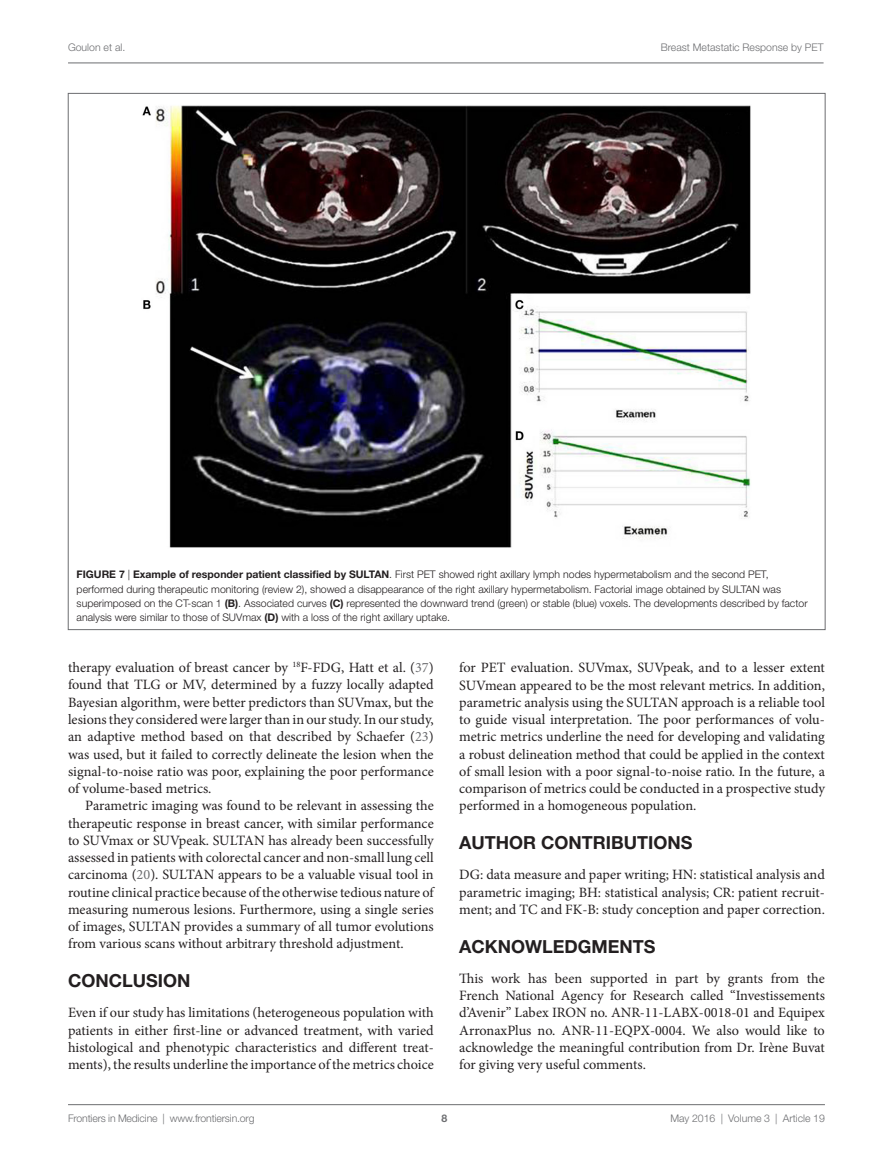
<style>
.page{position:relative;width:893px;height:1170px;background:#fff}
.page>*{position:absolute;margin:0;border:0;box-sizing:border-box;transform-origin:0 0}
.t1{font:700 18px "Helvetica Neue LT Std";color:#231f20}
.t2{font:14.25px/17.2px "Minion Pro";color:#231f20;text-align:justify}
.t3{font:300 10.5px/14.2px "Helvetica Neue LT Std";color:#231f20}
.t4{font:300 10.5px "Helvetica Neue LT Std";color:#6c6d70}
.t5{font:700 10.5px "Helvetica Neue LT Std";color:#6c6d70}
.s1{font-weight:700}
.s2{color:#6c6d70}
</style>
<div class="page">
<hr style="left:68px;top:63px;width:756px;height:1px;background:#6c6d70">
<hr style="left:68px;top:1104px;width:757px;height:1px;background:#6c6d70">
<img style="left:142px;top:105px;width:609px;height:443px">
<p class="t4" style="left:68px;top:41px;width:59px">Goulon et al.</p>
<p class="t4" style="left:661px;top:41px;width:164px">Breast Metastatic Response by PET</p>
<p class="t3" style="left:77px;top:567px;width:732px"><span class="s1">FIG URE 7</span> | <span class="s1">Example of responder patient classified by SULTAN</span> . First PET showed right axillary lymph nodes hypermetabolism and the second PET, performed during therapeutic monitoring (review 2), showed a disappearance of the right axillary hypermetabolism. Factorial image obtained by SULTAN was superimposed on the CT-scan 1 <span class="s1">(B)</span>. Associated curves <span class="s1">(C)</span> represented the downward trend (green) or stable (blue) voxels. The developments described by factor analysis were similar to those of SUVmax <span class="s1">(D)</span> with a loss of the right axillary uptake.</p>
<p class="t2" style="left:68px;top:659px;width:367px">therapy evaluation of breast cancer by <sup>18</sup>F-FDG, Hatt et al. (<span class="s2">37</span>) found that TLG or MV, determined by a fuzzy locally adapted Bayesian algorithm, were better predictors than SUVmax, but the lesions they considered were larger than in our study. In our study, an adaptive method based on that described by Schaefer (<span class="s2">23</span>) was used, but it failed to correctly delineate the lesion when the signal-to-noise ratio was poor, explaining the poor performance of volume-based metrics.</p>
<p class="t2" style="left:68px;top:797px;width:367px;text-indent:17px">Parametric imaging was found to be relevant in assessing the therapeutic response in breast cancer, with similar performance to SUVmax or SUVpeak. SULTAN has already been successfully assessed in patients with colorectal cancer and non-small lung cell carcinoma (<span class="s2">20</span>). SULTAN appears to be a valuable visual tool in routine clinical practice because of the otherwise tedious nature of measuring numerous lesions. Furthermore, using a single series of images, SULTAN provides a summary of all tumor evolutions from various scans without arbitrary threshold adjustment.</p>
<p class="t1" style="left:68px;top:969px;width:41px">CONCL</p>
<p class="t1" style="left:133px;top:969px;width:57px">USION</p>
<p class="t2" style="left:68px;top:1004px;width:367px">Even if our study has limitations (heterogeneous population with patients in either first-line or advanced treatment, with varied histological and phenotypic characteristics and different treat&shy;ments), the results underline the importance of the metrics choice</p>
<p class="t2" style="left:459px;top:659px;width:367px">for PET evaluation. SUVmax, SUVpeak, and to a lesser extent SUVmean appeared to be the most relevant metrics. In addition, parametric analysis using the SULTAN approach is a reliable tool to guide visual interpretation. The poor performances of volu&shy;metric metrics underline the need for developing and validating a robust delineation method that could be applied in the context of small lesion with a poor signal-to-noise ratio. In the future, a comparison of metrics could be conducted in a prospective study performed in a homogeneous population.</p>
<p class="t1" style="left:459px;top:831px;width:221px">AUTHOR CONTRI BUTIONS</p>
<p class="t2" style="left:459px;top:866px;width:367px">DG: data measure and paper writing; HN: statistical analysis and parametric imaging; BH: statistical analysis; CR: patient recruit&shy;ment; and TC and FK-B: study conception and paper correction.</p>
<p class="t1" style="left:459px;top:935px;width:197px">ACKNOWLEDGMENTS</p>
<p class="t2" style="left:459px;top:969px;width:367px">This work has been supported in part by grants from the French National Agency for Research called “Investissements d’Avenir” Labex IRON no. ANR-11-LABX-0018-01 and Equipex ArronaxPlus no. ANR-11-EQPX-0004. We also would like to acknowledge the meaningful contribution from Dr. Irène Buvat for giving very useful comments.</p>
<p class="t4" style="left:68px;top:1111px;width:188px">Frontiers in Medicine | www.frontiersin.org</p>
<p class="t4" style="left:670px;top:1111px;width:156px">May 2016 | Volume 3 | Article 19</p>
<p class="t5" style="left:441px;top:1111px;width:7px">8</p>
</div>
